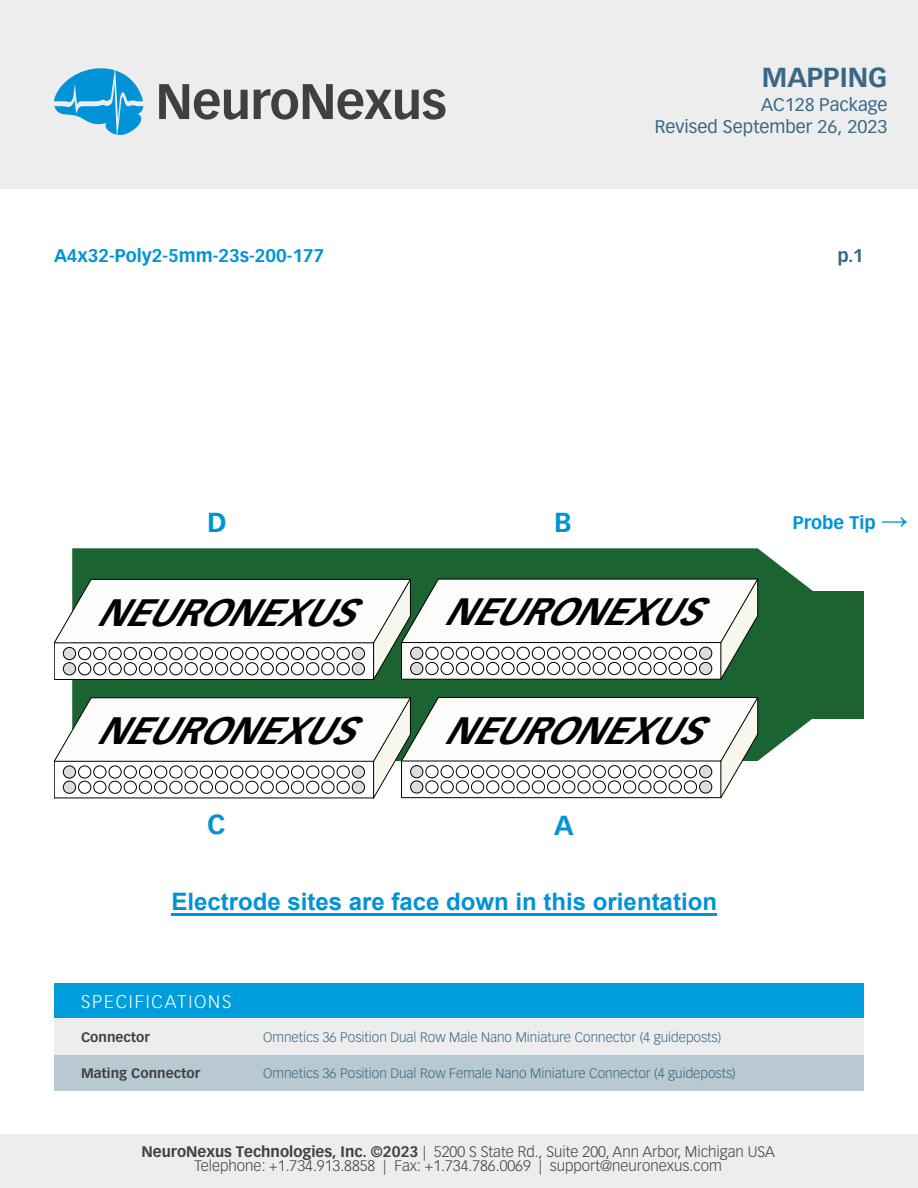
<style>
.page{position:relative;width:918px;height:1188px;background:#fff}
.page>*{position:absolute;margin:0;border:0;box-sizing:border-box;transform-origin:0 0}
.t1{font:italic 700 37.5px "Vectora LT Std";color:#000}
.t2{font:700 27px "Vectora LT Std";color:#386885}
.t3{font:700 27px "Vectora LT Std";color:#0193d7}
.t4{font:700 24px "Arial";color:#0193d7}
.t5{font:700 18px "Vectora LT Std";color:#0193d7}
.t6{font:18px/22px "Vectora LT Std";color:#386885;text-align:right}
.t7{font:300 18px "Vectora LT Std";letter-spacing:.1em;color:#fff}
.t8{font:700 18px "Vectora LT Std";color:#386885}
.t9{font:300 15px/13.4px "Vectora LT Std";color:#414042;text-align:center}
.t10{font:300 13.5px "Vectora LT Std";color:#386885}
.t11{font:700 13.5px "Vectora LT Std";color:#414042}
.s1{font-family:"Arial";font-size:27px}
.s2{font-weight:700}
.s3{font-family:"Vectora LT Pro";font-weight:700}
.s4{font-family:"Vectora LT Pro"}
</style>
<div class="page">
<div style="left:0;top:0;width:918px;height:189px;background:#ededee"></div>
<svg style="left:159px;top:84px;width:89px;height:36px"></svg>
<svg style="left:254px;top:84px;width:192px;height:36px"></svg>
<svg style="left:54px;top:68px;width:90px;height:67px"></svg>
<div style="left:0;top:1134px;width:918px;height:54px;background:#ededee"></div>
<svg style="left:72px;top:548px;width:741px;height:213px;background:#286d3e"></svg>
<div style="left:813px;top:591px;width:51px;height:128px;background:#1b6432"></div>
<hr style="left:54px;top:798px;width:320px;height:1px;background:#000">
<svg style="left:54px;top:697px;width:704px;height:101px"></svg>
<div style="left:623px;top:765px;width:13px;height:13px;border:1px solid #000;border-radius:50%"></div>
<svg style="left:54px;top:578px;width:704px;height:102px"></svg>
<div style="left:623px;top:647px;width:13px;height:12px;border:1px solid #000;border-radius:50%"></div>
<div style="left:54px;top:983px;width:810px;height:36px;background:#009ddc"></div>
<div style="left:54px;top:1019px;width:810px;height:36px;background:#ededee"></div>
<div style="left:54px;top:1055px;width:810px;height:36px;background:#b8c9d1"></div>
<hr style="left:172px;top:913px;width:545px;height:3px;background:#0193d7">
<h2 class="t2" style="left:762px;top:61px;width:127px">MAPPING</h2>
<p class="t6" style="left:655px;top:94px;width:234px">AC128 Package<br>Revised September 26, 2023</p>
<p class="t5" style="left:54px;top:245px;width:272px">A4x32-Poly2-5mm-23s-200-177</p>
<p class="t8" style="left:837px;top:245px;width:27px">p.1</p>
<h2 class="t3" style="left:207px;top:506px;width:21px">D</h2>
<h2 class="t3" style="left:554px;top:506px;width:19px">B</h2>
<h1 class="t1" style="left:96px;top:590px;width:284px">NEURONEXUS</h1>
<h1 class="t1" style="left:443px;top:589px;width:284px">NEURONEXUS</h1>
<p class="t5" style="left:793px;top:512px;width:117px">Probe Tip <span class="s1">→</span></p>
<h1 class="t1" style="left:96px;top:708px;width:284px">NEURONEXUS</h1>
<h1 class="t1" style="left:443px;top:708px;width:284px">NEURONEXUS</h1>
<h2 class="t3" style="left:207px;top:808px;width:20px">C</h2>
<h2 class="t3" style="left:554px;top:809px;width:21px">A</h2>
<h3 class="t4" style="left:172px;top:885px;width:547px">Electrode sites are face down in this orientation</h3>
<p class="t7" style="left:81px;top:991px;width:152px">SPECIFICATIONS</p>
<p class="t11" style="left:81px;top:1029px;width:71px">Connector</p>
<p class="t11" style="left:81px;top:1065px;width:121px">Mating Connector</p>
<p class="t10" style="left:263px;top:1030px;width:460px">Omnetics 36 Position Dual Row Male Nano Miniature Connector (4 guideposts)</p>
<p class="t10" style="left:263px;top:1066px;width:474px">Omnetics 36 Position Dual Row Female Nano Miniature Connector (4 guideposts)</p>
<p class="t9" style="left:141px;top:1145px;width:635px"><span class="s2">NeuroNexus Technologies, Inc. ©20</span><span class="s3">2</span><span class="s2">3</span> | <span class="s4">5200 S State Rd., Suite 200</span>, Ann Arbor, Michigan USA<br>Telephone: +1.734.913.8858 | Fax: +1.734.786.0069 | support@neuronexus.com</p>
</div>
